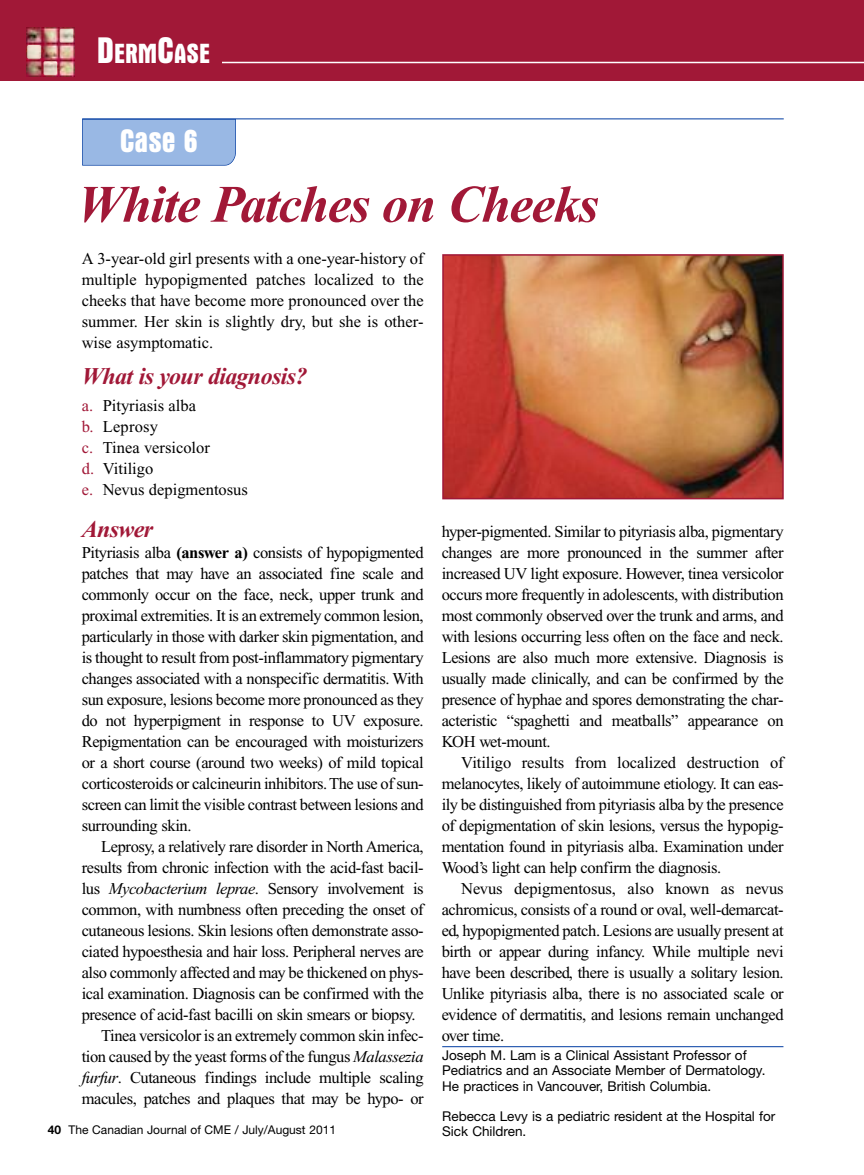
<style>
.page{position:relative;width:864px;height:1175px;background:#fff}
.page>*{position:absolute;margin:0;border:0;box-sizing:border-box;transform-origin:0 0}
.t1{font:italic 700 52.5px "Times New Roman";letter-spacing:-.025em;color:#a11837}
.t2{font:700 condensed 33px "Aurora BT";color:#fff}
.t3{font:700 condensed 28.2px "Aurora BT";color:#fff}
.t4{font:italic 700 24px "Times New Roman";letter-spacing:-.025em;color:#a11837}
.t5{font:16.5px/21px "Times New Roman";letter-spacing:-.025em;color:#000;text-align:justify}
.t6{font:16.5px/21px "Times New Roman";color:#000}
.t7{font:13.5px/15px "Helvetica Neue";color:#000}
.t8{font:12px "Helvetica Neue";color:#000}
.s1{font-size:37.5px}
.s2{color:#a11837}
.s3{font-weight:700}
.s4{font-style:italic}
</style>
<div class="page">
<div style="left:0;top:0;width:864px;height:81px;background:#a11837"></div>
<hr style="left:218px;top:62px;width:646px;height:1px;background:#fff">
<img style="left:26px;top:28px;width:48px;height:48px">
<img style="left:27px;top:29px;width:46px;height:46px">
<div style="left:85px;top:36px;width:137px;height:31px;background:#a11837"></div>
<svg style="left:82px;top:119px;width:154px;height:47px;background:#94b4e1"></svg>
<hr style="left:82px;top:118px;width:702px;height:1px;background:#003ca2">
<img style="left:445px;top:257px;width:336px;height:239px">
<div style="left:442px;top:254px;width:342px;height:245px;border:2px solid #a11837"></div>
<hr style="left:442px;top:1046px;width:341px;height:1px;background:#003ca2">
<h3 class="t3" style="left:97px;top:37px;width:115px"><span class="s1">D</span>ERM<span class="s1">C</span>ASE</h3>
<h2 class="t2" style="left:120px;top:121px;width:80px">Case 6</h2>
<h1 class="t1" style="left:77px;top:187px;width:523px">White Patches on Cheeks</h1>
<p class="t5" style="left:82px;top:250px;width:343px">A 3-year-old girl presents with a one-year-history of multiple hypopigmented patches localized to the cheeks that have become more pronounced over the summer. Her skin is slightly dry, but she is other&shy;wise asymptomatic.</p>
<h3 class="t4" style="left:82px;top:368px;width:227px">What is your diagnosis?</h3>
<p class="t6" style="left:82px;top:397px;width:168px"><span class="s2">a.</span> Pityriasis alba<br><span class="s2">b.</span> Leprosy<br><span class="s2">c.</span> Tinea versicolor<br><span class="s2">d.</span> Vitiligo<br><span class="s2">e.</span> Nevus depigmentosus</p>
<h3 class="t4" style="left:82px;top:521px;width:73px">Answer</h3>
<p class="t5" style="left:82px;top:544px;width:343px">Pityriasis alba <span class="s3">(answer a)</span> consists of hypopigmented patches that may have an associated fine scale and commonly occur on the face, neck, upper trunk and proximal extremities. It is an extremely common lesion, particularly in those with darker skin pigmentation, and is thought to result from post-inflammatory pigmentary changes associated with a nonspecific dermatitis. With sun exposure, lesions become more pronounced as they do not hyperpigment in response to UV exposure.<br>Repigmentation can be encouraged with moisturizers or a short course (around two weeks) of mild topical corticosteroids or calcineurin inhibitors.The use of sun&shy;screen can limit the visible contrast between lesions and surrounding skin.</p>
<p class="t5" style="left:101px;top:838px;width:324px">Leprosy, a relatively rare disorder in North America,</p>
<p class="t5" style="left:82px;top:859px;width:343px">results from chronic infection with the acid-fast bacil-</p>
<p class="t5" style="left:82px;top:880px;width:343px">lus <span class="s4">Mycobacterium leprae</span>. Sensory involvement is</p>
<p class="t5" style="left:82px;top:901px;width:343px">common, with numbness often preceding the onset of</p>
<p class="t5" style="left:82px;top:922px;width:343px">cutaneous lesions. Skin lesions often demonstrate asso-</p>
<p class="t5" style="left:82px;top:943px;width:343px">ciated hypoesthesia and hair loss. Peripheral nerves are</p>
<p class="t5" style="left:82px;top:964px;width:343px">also commonly affected and may be thickened on phys-</p>
<p class="t5" style="left:82px;top:985px;width:343px">ical examination. Diagnosis can be confirmed with the</p>
<p class="t5" style="left:82px;top:1006px;width:335px">presence of acid-fast bacilli on skin smears or biopsy.</p>
<p class="t5" style="left:101px;top:1027px;width:324px">Tinea versicolor is an extremely common skin infec-</p>
<p class="t5" style="left:82px;top:1048px;width:343px">tion caused by the yeast forms of the fungus <span class="s4">Malassezia</span></p>
<p class="t5" style="left:82px;top:1069px;width:343px"><span class="s4">furfur</span>. Cutaneous findings include multiple scaling</p>
<p class="t5" style="left:82px;top:1090px;width:343px">macules, patches and plaques that may be hypo- or</p>
<p class="t8" style="left:48px;top:1125px;width:290px"><span class="s3">40</span> The Canadian Journal of CME / July/August 2011</p>
<p class="t5" style="left:442px;top:523px;width:343px">hyper-pigmented. Similar to pityriasis alba, pigmentary changes are more pronounced in the summer after increased UV light exposure. However, tinea versicolor occurs more frequently in adolescents, with distribution most commonly observed over the trunk and arms, and with lesions occurring less often on the face and neck.<br>Lesions are also much more extensive. Diagnosis is usually made clinically, and can be confirmed by the presence of hyphae and spores demonstrating the char&shy;acteristic “spaghetti and meatballs” appearance on KOH wet-mount.</p>
<p class="t5" style="left:442px;top:754px;width:343px;text-indent:19px">Vitiligo results from localized destruction of melanocytes, likely of autoimmune etiology. It can eas&shy;ily be distinguished from pityriasis alba by the presence of depigmentation of skin lesions, versus the hypopig&shy;mentation found in pityriasis alba. Examination under Wood’s light can help confirm the diagnosis.</p>
<p class="t5" style="left:442px;top:880px;width:343px;text-indent:19px">Nevus depigmentosus, also known as nevus achromicus, consists of a round or oval, well-demarcat&shy;ed, hypopigmented patch. Lesions are usually present at birth or appear during infancy. While multiple nevi have been described, there is usually a solitary lesion.<br>Unlike pityriasis alba, there is no associated scale or evidence of dermatitis, and lesions remain unchanged over time.</p>
<p class="t7" style="left:442px;top:1049px;width:325px">Joseph M. Lam is a Clinical Assistant Professor of<br>Pediatrics and an Associate Member of Dermatology.<br>He practices in Vancouver, British Columbia.</p>
<p class="t7" style="left:442px;top:1109px;width:335px">Rebecca Levy is a pediatric resident at the Hospital for<br>Sick Children.</p>
</div>
